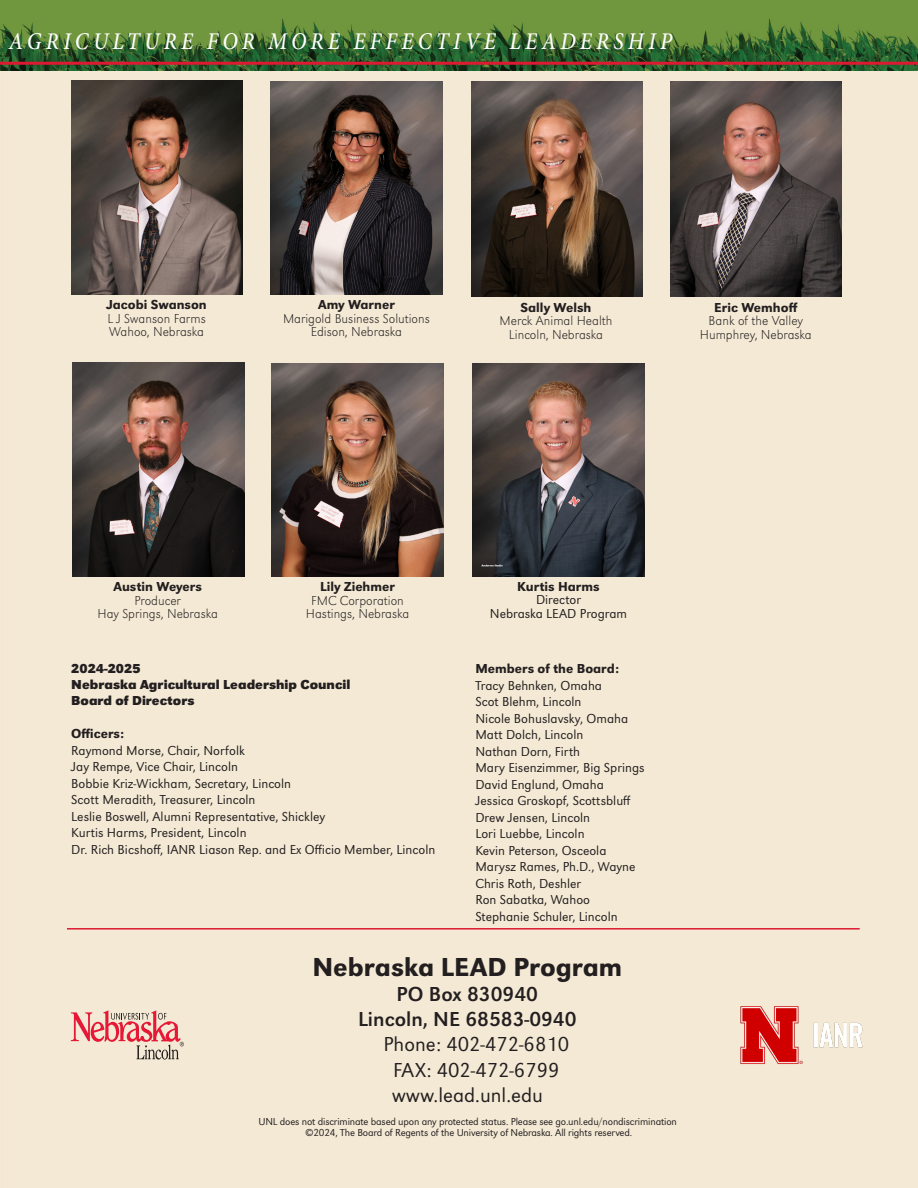
<style>
.page{position:relative;width:918px;height:1188px;background:#fff}
.page>*{position:absolute;margin:0;border:0;box-sizing:border-box;transform-origin:0 0}
.t1{font:500 27px "URW Grotesk";color:#231f20}
.t2{font:italic 500 24px "Minion Pro";letter-spacing:.2em;color:#fff;scale:.9 1}
.t3{font:300 21px/25.2px "URW Grotesk";color:#231f20}
.t4{font:21px/25.2px "URW Grotesk";color:#231f20;text-align:center}
.t5{font:300 13.5px/16.5px "URW Grotesk";color:#231f20}
.t6{font:300 expanded 13.5px/13.5px "URW Grotesk";color:#231f20;text-align:center}
.t7{font:500 13.5px "URW Grotesk";color:#231f20}
.t8{font:700 13.5px/16.2px "URW Grotesk";color:#231f20}
.t9{font:300 10.5px/10.5px "URW Grotesk";letter-spacing:-.015em;color:#231f20;text-align:center}
</style>
<div class="page">
<div style="left:3px;top:0;width:915px;height:1188px;background:#f3e7d0"></div>
<hr style="left:0;top:0;width:3px;height:1188px;background:#f3e7d0">
<img style="left:0;top:0;width:918px;height:70px">
<hr style="left:0;top:62px;width:918px;height:3px;background:#dc1a32">
<svg style="left:71px;top:1010px;width:113px;height:50px"></svg>
<img style="left:72px;top:80px;width:171px;height:214px">
<img style="left:271px;top:81px;width:171px;height:213px">
<img style="left:471px;top:81px;width:171px;height:215px">
<img style="left:670px;top:82px;width:172px;height:214px">
<img style="left:73px;top:362px;width:171px;height:214px">
<img style="left:272px;top:363px;width:171px;height:213px">
<img style="left:473px;top:364px;width:171px;height:213px">
<hr style="left:67px;top:928px;width:793px;height:2px;background:#dc1a32">
<img style="left:740px;top:1006px;width:123px;height:58px">
<h2 class="t2" style="left:9px;top:24px;width:738px">AGRICULTURE FOR MORE EFFECTIVE LEADERSHIP</h2>
<p class="t7" style="left:106px;top:297px;width:102px">Jacobi Swanson</p>
<p class="t6" style="left:107px;top:311px;width:100px;text-align:left">L J Swanson Farms<br>Wahoo, Nebraska</p>
<p class="t7" style="left:318px;top:297px;width:78px">Amy Warner</p>
<p class="t6" style="left:283px;top:311px;width:148px">Marigold Business Solutions<br>Edison, Nebraska</p>
<p class="t7" style="left:521px;top:299px;width:72px">Sally Welsh</p>
<p class="t6" style="left:500px;top:314px;width:114px">Merck Animal Health<br>Lincoln, Nebraska</p>
<p class="t7" style="left:714px;top:299px;width:85px">Eric Wemhoff</p>
<p class="t6" style="left:700px;top:314px;width:113px">Bank of the Valley<br>Humphrey, Nebraska</p>
<p class="t7" style="left:113px;top:579px;width:90px">Austin Weyers</p>
<p class="t6" style="left:98px;top:594px;width:122px">Producer<br>Hay Springs, Nebraska</p>
<p class="t7" style="left:320px;top:579px;width:76px">Lily Ziehmer</p>
<p class="t6" style="left:306px;top:594px;width:105px">FMC Corporation<br>Hastings, Nebraska</p>
<p class="t7" style="left:517px;top:578px;width:84px">Kurtis Harms</p>
<p class="t5" style="left:490px;top:593px;width:139px;line-height:13.5px;text-align:center">Director<br>Nebraska LEAD Program</p>
<p class="t8" style="left:71px;top:660px;width:281px">2024-2025<br>Nebraska Agricultural Leadership Council<br>Board of Directors</p>
<p class="t7" style="left:71px;top:726px;width:55px">Officers:</p>
<p class="t5" style="left:71px;top:742px;width:366px">Raymond Morse, Chair, Norfolk<br>Jay Rempe, Vice Chair, Lincoln<br>Bobbie Kriz-Wickham, Secretary, Lincoln<br>Scott Meradith, Treasurer, Lincoln<br>Leslie Boswell, Alumni Representative, Shickley<br>Kurtis Harms, President, Lincoln<br>Dr. Rich Bicshoff, IANR Liason Rep. and Ex Officio Member, Lincoln</p>
<p class="t7" style="left:475px;top:661px;width:145px">Members of the Board:</p>
<p class="t5" style="left:475px;top:677px;width:171px">Tracy Behnken, Omaha<br>Scot Blehm, Lincoln<br>Nicole Bohuslavsky, Omaha<br>Matt Dolch, Lincoln<br>Nathan Dorn, Firth<br>Mary Eisenzimmer, Big Springs<br>David Englund, Omaha<br>Jessica Groskopf, Scottsbluff<br>Drew Jensen, Lincoln<br>Lori Luebbe, Lincoln<br>Kevin Peterson, Osceola<br>Marysz Rames, Ph.D., Wayne<br>Chris Roth, Deshler<br>Ron Sabatka, Wahoo<br>Stephanie Schuler, Lincoln</p>
<h1 class="t1" style="left:313px;top:951px;width:311px">Nebraska LEAD Program</h1>
<h3 class="t4" style="left:358px;top:981px;width:220px">PO Box 830940<br>Lincoln, NE 68583-0940</h3>
<h3 class="t3" style="left:392px;top:1032px;width:179px;text-indent:-8px">Phone: 402-472-6810<br>FAX: 402-472-6799 www.lead.unl.edu</h3>
<p class="t9" style="left:258px;top:1117px;width:420px">UNL does not discriminate based upon any protected status. Please see go.unl.edu/nondiscrimination ©2024, The Board of Regents of the University of Nebraska. All rights reserved.</p>
</div>
